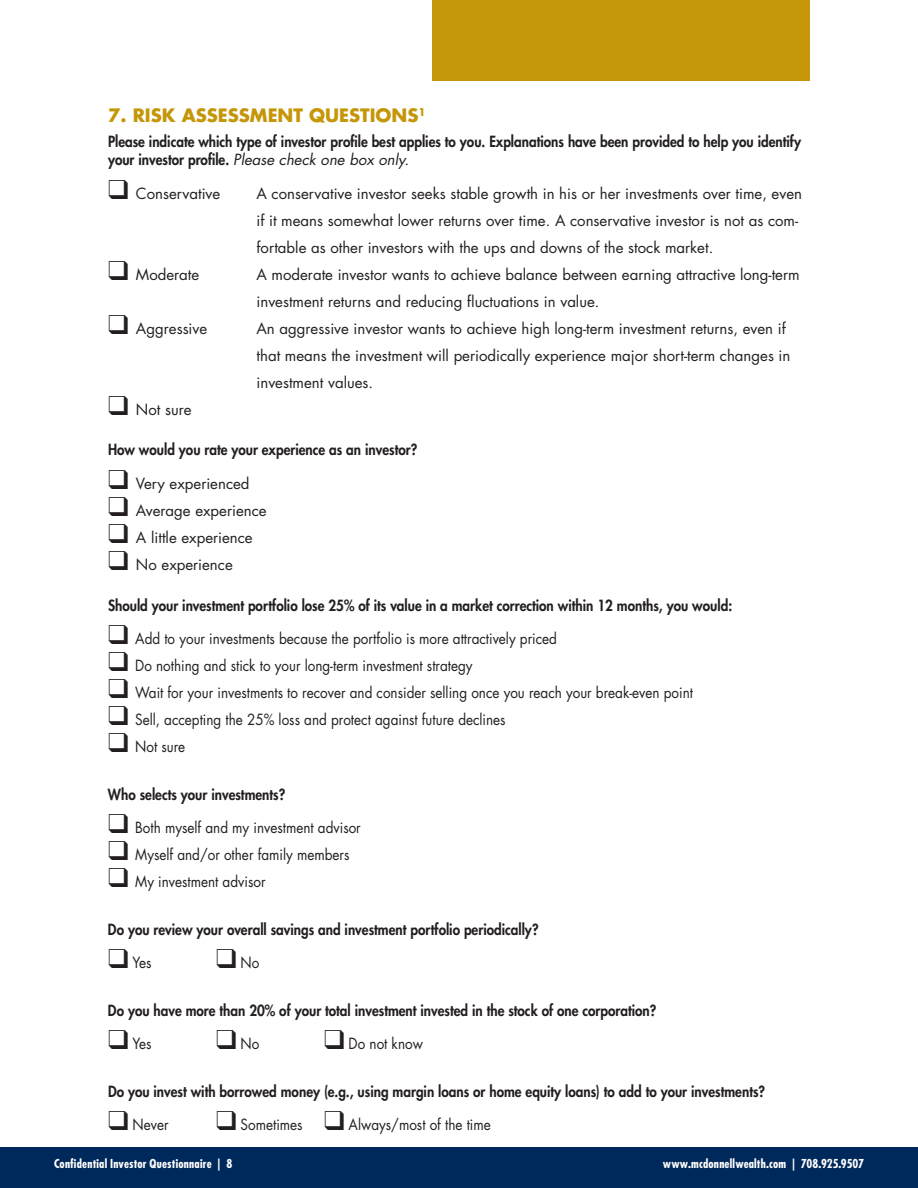
<style>
.page{position:relative;width:918px;height:1188px;background:#fff}
.page>*{position:absolute;margin:0;border:0;box-sizing:border-box;transform-origin:0 0}
.t1{font:700 18px "Futura";color:#c49608}
.t2{font:15px/27px "Futura";color:#231f20}
.t3{font:800 15px/18px "Futura";color:#231f20;scale:.9 1}
.t4{font:15px "Futura";color:#231f20;scale:.9 1}
.t5{font:700 condensed 12px "Futura";letter-spacing:.015em;color:#fff}
.s1{font-weight:400;font-style:italic}
</style>
<div class="page">
<div style="left:432px;top:0;width:378px;height:81px;background:#c49608"></div>
<div style="left:0;top:1148px;width:918px;height:40px;background:#00295b"></div>
<p class="t1" style="left:108px;top:104px;width:319px">7. RISK ASSESSMENT QUESTIONS<sup>1</sup></p>
<p class="t3" style="left:108px;top:133px;width:772px">Please indicate which type of investor profile best applies to you. Explanations have been provided to help you identify your investor profile. <span class="s1">Please check one box only.</span></p>
<p class="t2" style="left:108px;top:180px;width:114px">❑ Conservative</p>
<p class="t2" style="left:256px;top:180px;width:547px">A conservative investor seeks stable growth in his or her investments over time, even if it means somewhat lower returns over time. A conservative investor is not as com&shy;fortable as other investors with the ups and downs of the stock market.</p>
<p class="t2" style="left:108px;top:261px;width:93px">❑ Moderate</p>
<p class="t2" style="left:256px;top:261px;width:545px">A moderate investor wants to achieve balance between earning attractive long-term investment returns and reducing fluctuations in value.</p>
<p class="t2" style="left:108px;top:315px;width:101px">❑ Aggressive</p>
<p class="t2" style="left:256px;top:315px;width:535px">An aggressive investor wants to achieve high long-term investment returns, even if that means the investment will periodically experience major short-term changes in investment values.</p>
<p class="t2" style="left:108px;top:396px;width:85px">❑ Not sure</p>
<p class="t3" style="left:108px;top:441px;width:345px">How would you rate your experience as an investor?</p>
<p class="t2" style="left:108px;top:470px;width:143px">❑ Very experienced</p>
<p class="t2" style="left:108px;top:497px;width:160px">❑ Average experience</p>
<p class="t2" style="left:108px;top:524px;width:146px">❑ A little experience</p>
<p class="t2" style="left:108px;top:551px;width:126px">❑ No experience</p>
<p class="t3" style="left:108px;top:596px;width:695px">Should your investment portfolio lose 25% of its value in a market correction within 12 months, you would:</p>
<p class="t4" style="left:108px;top:629px;width:500px">❑ Add to your investments because the portfolio is more attractively priced</p>
<p class="t4" style="left:108px;top:656px;width:407px">❑ Do nothing and stick to your long-term investment strategy</p>
<p class="t4" style="left:108px;top:683px;width:652px">❑ Wait for your investments to recover and consider selling once you reach your break-even point</p>
<p class="t4" style="left:108px;top:710px;width:443px">❑ Sell, accepting the 25% loss and protect against future declines</p>
<p class="t4" style="left:108px;top:737px;width:87px">❑ Not sure</p>
<p class="t3" style="left:108px;top:785px;width:199px">Who selects your investments?</p>
<p class="t4" style="left:108px;top:818px;width:282px">❑ Both myself and my investment advisor</p>
<p class="t4" style="left:108px;top:845px;width:270px">❑ Myself and/or other family members</p>
<p class="t4" style="left:108px;top:872px;width:177px">❑ My investment advisor</p>
<p class="t3" style="left:108px;top:920px;width:480px">Do you review your overall savings and investment portfolio periodically?</p>
<p class="t4" style="left:108px;top:953px;width:50px">❑ Yes</p>
<p class="t4" style="left:216px;top:953px;width:50px">❑ No</p>
<p class="t3" style="left:108px;top:1001px;width:611px">Do you have more than 20% of your total investment invested in the stock of one corporation?</p>
<p class="t4" style="left:108px;top:1034px;width:50px">❑ Yes</p>
<p class="t4" style="left:216px;top:1034px;width:50px">❑ No</p>
<p class="t4" style="left:324px;top:1034px;width:111px">❑ Do not know</p>
<p class="t3" style="left:108px;top:1082px;width:732px">Do you invest with borrowed money (e.g., using margin loans or home equity loans) to add to your investments?</p>
<p class="t4" style="left:108px;top:1115px;width:69px">❑ Never</p>
<p class="t4" style="left:216px;top:1115px;width:307px">❑ Sometimes ❑ Always/most of the time</p>
<p class="t5" style="left:54px;top:1156px;width:180px">Confidential Investor Questionnaire | 8</p>
<p class="t5" style="left:663px;top:1156px;width:203px">www.mcdonnellwealth.com | 708.925.9507</p>
</div>
